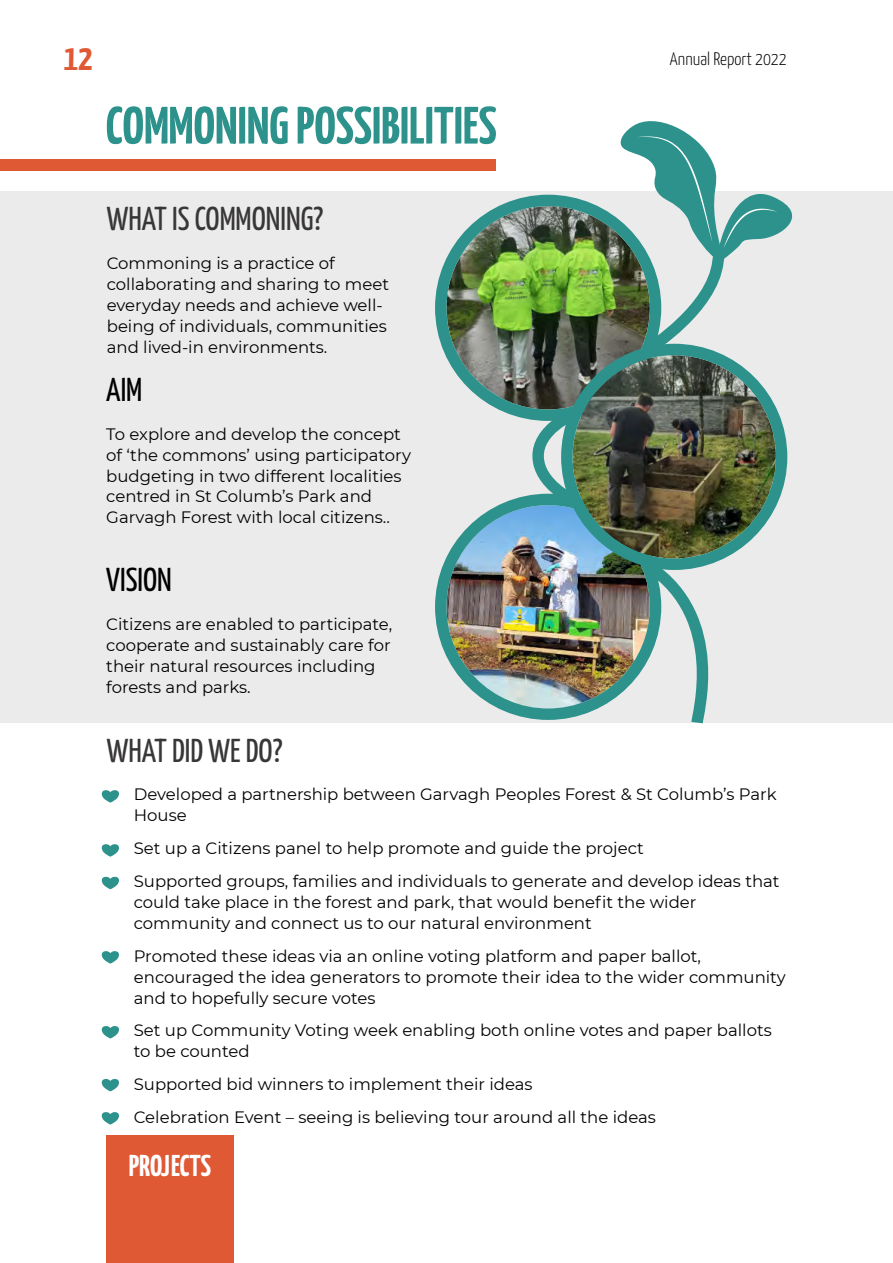
<style>
.page{position:relative;width:893px;height:1263px;background:#fff}
.page>*{position:absolute;margin:0;border:0;box-sizing:border-box;transform-origin:0 0}
.t1{font:700 52.5px "Yanone Kaffeesatz";color:#2c928b}
.t2{font:700 36px "Yanone Kaffeesatz";color:#e05935}
.t3{font:33px "Yanone Kaffeesatz";color:#383636}
.t4{font:33px "Yanone Kaffeesatz";color:#000}
.t5{font:700 30px "Yanone Kaffeesatz";color:#fff}
.t6{font:300 18px "Yanone Kaffeesatz";color:#000}
.t7{font:16.5px/20.9px "Montserrat";color:#000}
</style>
<div class="page">
<hr style="left:892px;top:0;width:1px;height:1263px;background:#2c928b">
<div style="left:0;top:159px;width:496px;height:12px;background:#e05935"></div>
<div style="left:0;top:191px;width:893px;height:532px;background:#ebebeb"></div>
<svg style="left:620px;top:121px;width:173px;height:223px"></svg>
<svg style="left:532px;top:421px;width:29px;height:73px"></svg>
<svg style="left:661px;top:570px;width:48px;height:154px"></svg>
<svg style="left:101px;top:790px;width:18px;height:13px"></svg>
<svg style="left:101px;top:844px;width:18px;height:13px"></svg>
<svg style="left:101px;top:876px;width:18px;height:13px"></svg>
<svg style="left:101px;top:951px;width:18px;height:13px"></svg>
<svg style="left:101px;top:1026px;width:18px;height:12px"></svg>
<svg style="left:101px;top:1079px;width:18px;height:12px"></svg>
<svg style="left:101px;top:1112px;width:18px;height:12px"></svg>
<img style="left:435px;top:195px;width:226px;height:226px">
<img style="left:435px;top:494px;width:226px;height:226px">
<img style="left:561px;top:344px;width:226px;height:226px">
<div style="left:106px;top:1135px;width:128px;height:128px;background:#e05935"></div>
<h2 class="t2" style="left:64px;top:43px;width:30px">12</h2>
<p class="t6" style="left:670px;top:52px;width:118px">Annual Report 2022</p>
<h1 class="t1" style="left:106px;top:105px;width:392px">COMMONING POSSIBILITIES</h1>
<h3 class="t3" style="left:107px;top:206px;width:218px">WHAT IS COMMONING?</h3>
<p class="t7" style="left:107px;top:253px;width:284px">Commoning is a practice of collaborating and sharing to meet everyday needs and achieve well&shy;being of individuals, communities and lived-in environments.</p>
<h3 class="t4" style="left:106px;top:377px;width:38px">AIM</h3>
<p class="t7" style="left:106px;top:423px;width:306px">To explore and develop the concept of ‘the commons’ using participatory budgeting in two different localities centred in St Columb’s Park and Garvagh Forest with local citizens..</p>
<h3 class="t4" style="left:106px;top:567px;width:67px">VISION</h3>
<p class="t7" style="left:106px;top:614px;width:288px">Citizens are enabled to participate, cooperate and sustainably care for their natural resources including forests and parks.</p>
<h3 class="t3" style="left:107px;top:737px;width:177px">WHAT DID WE DO?</h3>
<p class="t7" style="left:134px;top:784px;width:644px;text-indent:-27px">• Developed a partnership between Garvagh Peoples Forest &amp; St Columb’s Park<br>House</p>
<p class="t7" style="left:107px;top:838px;width:539px">• Set up a Citizens panel to help promote and guide the project</p>
<p class="t7" style="left:134px;top:871px;width:647px;text-indent:-27px">• Supported groups, families and individuals to generate and develop ideas that could take place in the forest and park, that would benefit the wider community and connect us to our natural environment</p>
<p class="t7" style="left:134px;top:945px;width:653px;text-indent:-27px">• Promoted these ideas via an online voting platform and paper ballot, encouraged the idea generators to promote their idea to the wider community and to hopefully secure votes</p>
<p class="t7" style="left:134px;top:1020px;width:639px;text-indent:-27px">• Set up Community Voting week enabling both online votes and paper ballots to be counted</p>
<p class="t7" style="left:107px;top:1074px;width:427px">• Supported bid winners to implement their ideas</p>
<p class="t7" style="left:107px;top:1107px;width:551px">• Celebration Event – seeing is believing tour around all the ideas</p>
<h3 class="t5" style="left:129px;top:1154px;width:84px">PROJECTS</h3>
</div>
